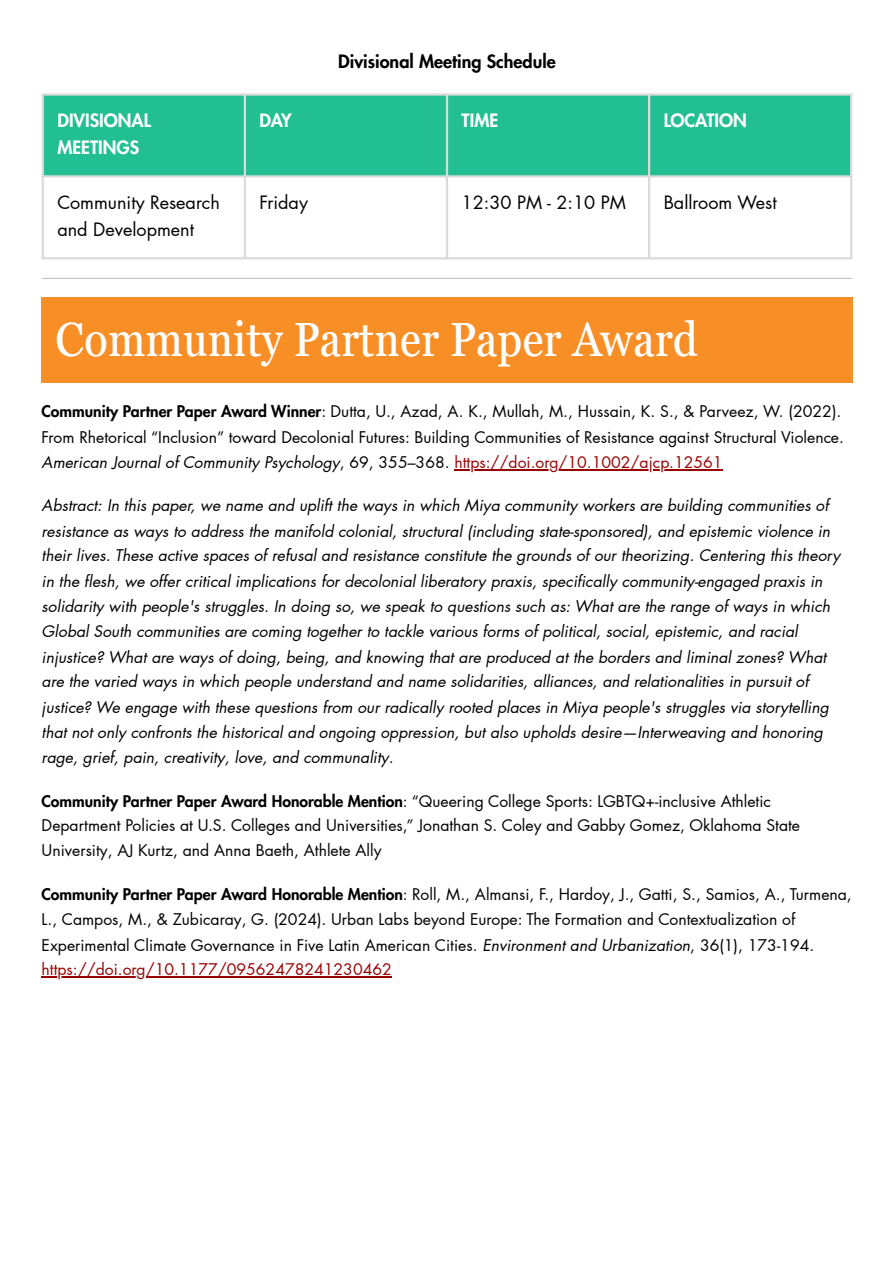
<style>
.page{position:relative;width:894px;height:1263px;background:#fff}
.page>*{position:absolute;margin:0;border:0;box-sizing:border-box;transform-origin:0 0}
.t1{font:condensed 48px "Georgia Pro";color:#fff}
.t2{font:18px/27px "Futura LT Pro";color:#000}
.t3{font:800 18px/27px "Futura LT Pro";color:#fff}
.t4{font:800 18px "Futura LT Pro";color:#000}
.t5{font:italic 15.75px/25.2px "Futura LT Pro";color:#000}
.t6{font:15.75px/25.2px "Futura LT Pro";color:#000}
.s1{font-weight:800}
.s2{font-style:italic}
.s3{color:#900}
</style>
<div class="page">
<hr style="left:454px;top:469px;width:268px;height:1px;background:#900">
<hr style="left:42px;top:977px;width:350px;height:1px;background:#900">
<div style="left:44px;top:96px;width:805px;height:79px;background:#22bf93"></div>
<hr style="left:42px;top:96px;width:2px;height:161px;background:#dbdbdb">
<hr style="left:244px;top:96px;width:2px;height:161px;background:#dbdbdb">
<hr style="left:446px;top:96px;width:2px;height:161px;background:#dbdbdb">
<hr style="left:647px;top:96px;width:3px;height:161px;background:#dbdbdb">
<hr style="left:849px;top:96px;width:3px;height:161px;background:#dbdbdb">
<hr style="left:42px;top:93px;width:810px;height:3px;background:#dbdbdb">
<hr style="left:42px;top:175px;width:810px;height:3px;background:#dbdbdb">
<hr style="left:42px;top:257px;width:810px;height:2px;background:#dbdbdb">
<hr style="left:42px;top:278px;width:809px;height:1px;background:#bfc3c8">
<div style="left:42px;top:297px;width:810px;height:86px;background:#f78e26"></div>
<h1 class="t4" style="left:338px;top:53px;width:219px">Divisional Meeting Schedule</h1>
<p class="t3" style="left:57px;top:108px;width:95px">DIVISIONAL<br>MEETINGS</p>
<p class="t3" style="left:259px;top:108px;width:34px">DAY</p>
<p class="t3" style="left:461px;top:108px;width:38px">TIME</p>
<p class="t3" style="left:663px;top:108px;width:84px">LOCATION</p>
<p class="t2" style="left:57px;top:190px;width:164px">Community Research and Development</p>
<p class="t2" style="left:259px;top:190px;width:50px">Friday</p>
<p class="t2" style="left:461px;top:190px;width:166px">12:30 PM - 2:10 PM</p>
<p class="t2" style="left:663px;top:190px;width:114px">Ballroom West</p>
<p class="t1" style="left:55px;top:312px;width:644px">Community Partner Paper Award</p>
<h2 class="t6" style="left:42px;top:400px;width:803px"><span class="s1">Community Partner Paper Award Winner</span>: Dutta, U., Azad, A. K., Mullah, M., Hussain, K. S., &amp; Parveez, W. (2022).<br>From Rhetorical “Inclusion” toward Decolonial Futures: Building Communities of Resistance against Structural Violence.<br><span class="s2">American Journal of Community Psychology</span>, 69, 355–368. <span class="s3">https://doi.org/10.1002/ajcp.12561</span></h2>
<p class="t5" style="left:42px;top:493px;width:800px">Abstract: In this paper, we name and uplift the ways in which Miya community workers are building communities of resistance as ways to address the manifold colonial, structural (including state-sponsored), and epistemic violence in their lives. These active spaces of refusal and resistance constitute the grounds of our theorizing. Centering this theory in the flesh, we offer critical implications for decolonial liberatory praxis, specifically community-engaged praxis in solidarity with people's struggles. In doing so, we speak to questions such as: What are the range of ways in which Global South communities are coming together to tackle various forms of political, social, epistemic, and racial injustice? What are ways of doing, being, and knowing that are produced at the borders and liminal zones? What are the varied ways in which people understand and name solidarities, alliances, and relationalities in pursuit of justice? We engage with these questions from our radically rooted places in Miya people's struggles via storytelling that not only confronts the historical and ongoing oppression, but also upholds desire—Interweaving and honoring rage, grief, pain, creativity, love, and communality.</p>
<h2 class="t6" style="left:42px;top:789px;width:759px;line-height:24.8px"><span class="s1">Community Partner Paper Award Honorable Mention</span>: “Queering College Sports: LGBTQ+-inclusive Athletic<br>Department Policies at U.S. Colleges and Universities,” Jonathan S. Coley and Gabby Gomez, Oklahoma State<br>University, AJ Kurtz, and Anna Baeth, Athlete Ally</h2>
<h2 class="t6" style="left:42px;top:882px;width:811px"><span class="s1">Community Partner Paper Award Honorable Mention</span>: Roll, M., Almansi, F., Hardoy, J., Gatti, S., Samios, A., Turmena, L., Campos, M., &amp; Zubicaray, G. (2024). Urban Labs beyond Europe: The Formation and Contextualization of Experimental Climate Governance in Five Latin American Cities. <span class="s2">Environment and Urbanization</span>, 36(1), 173-194. <span class="s3">https://doi.org/10.1177/09562478241230462</span></h2>
</div>
